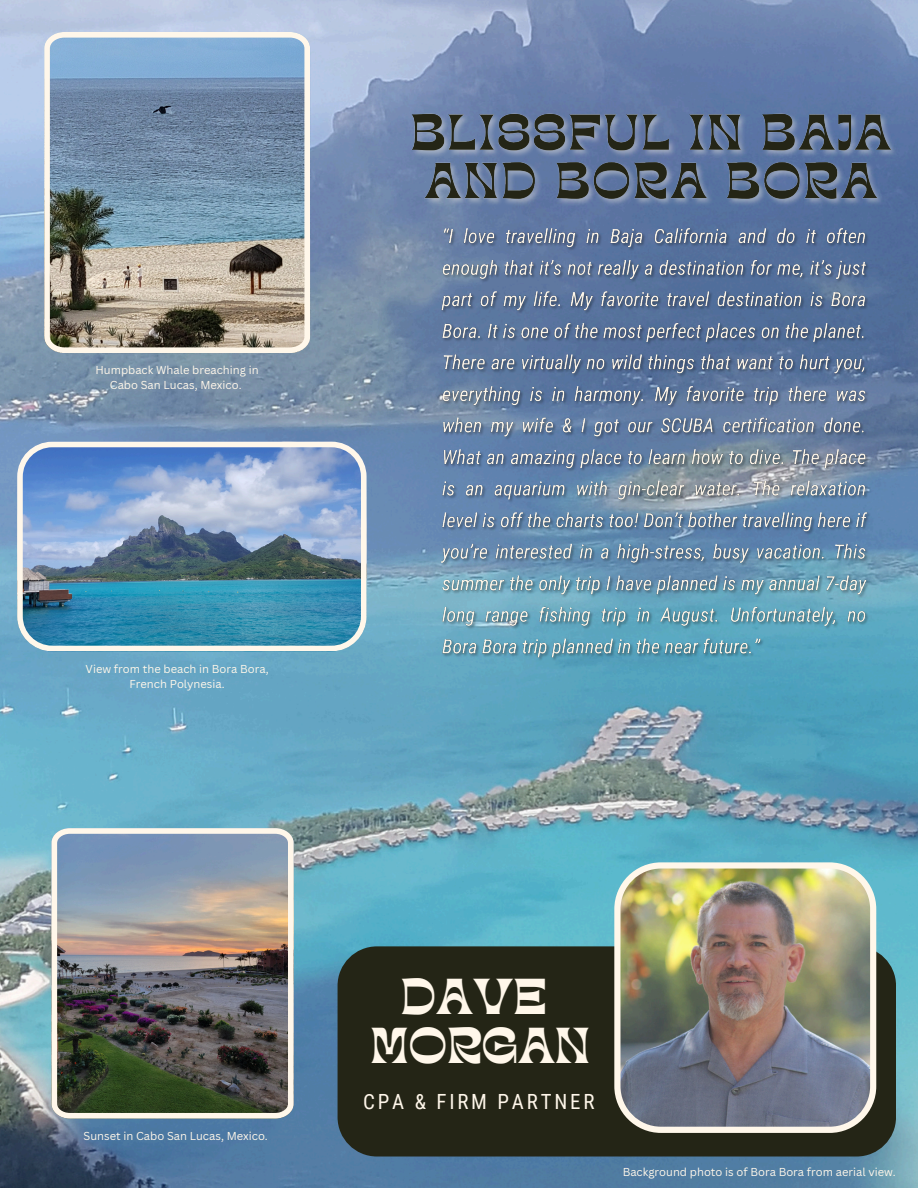
<style>
.page{position:relative;width:918px;height:1188px;background:#fff}
.page>*{position:absolute;margin:0;border:0;box-sizing:border-box;transform-origin:0 0}
.t1{font:35.25px/48.3px "TANKINDRED Display";color:#fff7ea;text-align:center}
.t2{font:20.85px "Roboto Condensed";letter-spacing:.135em;color:#fff7ea}
.t3{font:11.25px/15px "Canva Sans";color:#fff7ea;text-align:center}
</style>
<div class="page">
<img style="left:0;top:0;width:918px;height:1188px">
<div style="left:338px;top:946px;width:558px;height:211px;background:#242516;border-radius:39px"></div>
<img style="left:614px;top:862px;width:262px;height:271px">
<img style="left:44px;top:32px;width:266px;height:321px">
<img style="left:17px;top:442px;width:350px;height:209px">
<img style="left:52px;top:828px;width:241px;height:290px">
<img style="left:437px;top:224px;width:437px;height:441px">
<img style="left:406px;top:109px;width:495px;height:104px">
<p class="t3" style="left:96px;top:363px;width:165px">Humpback Whale breaching in<br>Cabo San Lucas, Mexico.</p>
<h1 class="t3" style="left:86px;top:661px;width:185px">View from the beach in Bora Bora,<br>French Polynesia.</h1>
<h2 class="t3" style="left:84px;top:1128px;width:186px">Sunset in Cabo San Lucas, Mexico.</h2>
<p class="t1" style="left:371px;top:978px;width:221px">DAVE<br>MORGAN</p>
<p class="t2" style="left:363px;top:1090px;width:233px">CPA &amp; FIRM PARTNER</p>
<p class="t3" style="left:623px;top:1164px;width:275px">Background photo is of Bora Bora from aerial view.</p>
</div>
